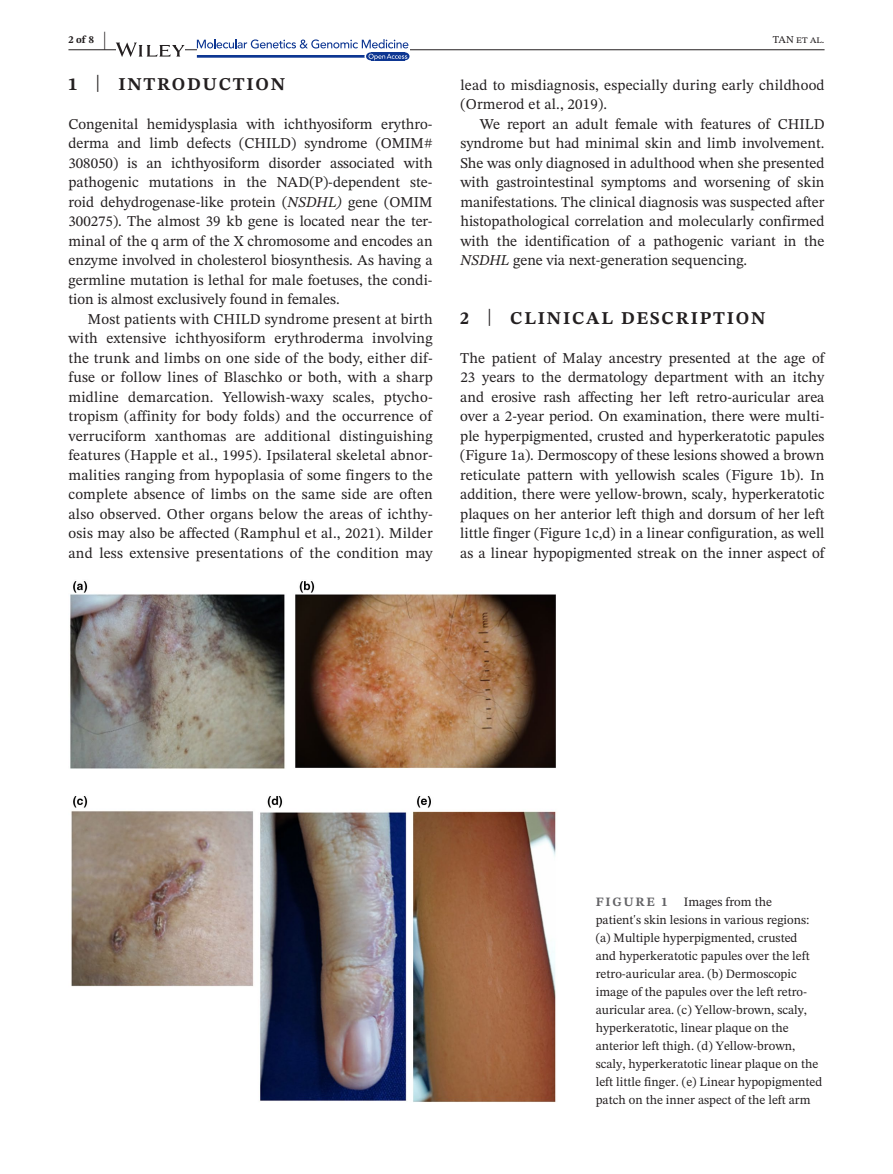
<style>
.page{position:relative;width:893px;height:1174px;background:#fff}
.page>*{position:absolute;margin:0;border:0;box-sizing:border-box;transform-origin:0 0}
.t1{font:700 18px "STIX Two Text";letter-spacing:.1em;color:#231f20}
.t2{font:15px/19.5px "STIX Two Text";color:#231f20;text-align:justify}
.t3{font:12.75px/18px "STIX Two Text";color:#231f20}
.t4{font:700 12.75px "STIX Two Text";letter-spacing:.14em;color:#636366}
.t5{font:10.5px "STIX Two Text";color:#231f20}
.t6{font:700 10.5px "STIX Two Text";color:#231f20}
.s1{font-size:21px}
.s2{font-weight:400;font-size:23.7px}
.s3{font-style:italic}
</style>
<div class="page">
<hr style="left:68px;top:49px;width:756px;height:1px;background:#231f20">
<svg style="left:116px;top:43px;width:69px;height:14px"></svg>
<svg style="left:197px;top:39px;width:211px;height:21px"></svg>
<img style="left:70px;top:581px;width:486px;height:521px">
<p class="t6" style="left:68px;top:32px;width:39px">2 of 8 <span class="s1">|</span></p>
<p class="t5" style="left:773px;top:32px;width:53px">TAN et al.</p>
<p class="t1" style="left:68px;top:71px;width:218px">1 <span class="s2">|</span> INTRODUCTION</p>
<p class="t2" style="left:68px;top:114px;width:366px">Congenital hemidysplasia with ichthyosiform erythro&shy;derma and limb defects (CHILD) syndrome (OMIM# 308050) is an ichthyosiform disorder associated with pathogenic mutations in the NAD(P)-dependent ste&shy;roid dehydrogenase-like protein (<span class="s3">NSDHL)</span> gene (OMIM 300275). The almost 39 kb gene is located near the ter&shy;minal of the q arm of the X chromosome and encodes an enzyme involved in cholesterol biosynthesis. As having a germline mutation is lethal for male foetuses, the condi&shy;tion is almost exclusively found in females.</p>
<p class="t2" style="left:69px;top:309px;width:366px;text-indent:19px">Most patients with CHILD syndrome present at birth with extensive ichthyosiform erythroderma involving the trunk and limbs on one side of the body, either dif&shy;fuse or follow lines of Blaschko or both, with a sharp midline demarcation. Yellowish-waxy scales, ptycho&shy;tropism (affinity for body folds) and the occurrence of verruciform xanthomas are additional distinguishing features (Happle et al., 1995). Ipsilateral skeletal abnor&shy;malities ranging from hypoplasia of some fingers to the complete absence of limbs on the same side are often also observed. Other organs below the areas of ichthy&shy;osis may also be affected (Ramphul et al., 2021). Milder and less extensive presentations of the condition may</p>
<p class="t2" style="left:460px;top:75px;width:366px">lead to misdiagnosis, especially during early childhood (Ormerod et al., 2019).</p>
<p class="t2" style="left:460px;top:114px;width:366px;text-indent:20px">We report an adult female with features of CHILD syndrome but had minimal skin and limb involvement.<br>She was only diagnosed in adulthood when she presented with gastrointestinal symptoms and worsening of skin manifestations. The clinical diagnosis was suspected after histopathological correlation and molecularly confirmed with the identification of a pathogenic variant in the <span class="s3">NSDHL</span> gene via next-generation sequencing.</p>
<p class="t1" style="left:460px;top:305px;width:307px">2 <span class="s2">|</span> CLINICAL DESCRIPTION</p>
<p class="t2" style="left:460px;top:348px;width:366px">The patient of Malay ancestry presented at the age of 23 years to the dermatology department with an itchy and erosive rash affecting her left retro-auricular area over a 2-year period. On examination, there were multi&shy;ple hyperpigmented, crusted and hyperkeratotic papules (Figure 1a). Dermoscopy of these lesions showed a brown reticulate pattern with yellowish scales (Figure 1b). In addition, there were yellow-brown, scaly, hyperkeratotic plaques on her anterior left thigh and dorsum of her left little finger (Figure 1c,d) in a linear configuration, as well as a linear hypopigmented streak on the inner aspect of</p>
<p class="t3" style="left:596px;top:892px;width:228px;text-indent:88px">Images from the<br>patient's skin lesions in various regions: (a) Multiple hyperpigmented, crusted<br>and hyperkeratotic papules over the left retro-auricular area. (b) Dermoscopic image of the papules over the left retro&shy;auricular area. (c) Yellow-brown, scaly, hyperkeratotic, linear plaque on the anterior left thigh. (d) Yellow-brown, scaly, hyperkeratotic linear plaque on the left little finger. (e) Linear hypopigmented patch on the inner aspect of the left arm</p>
<p class="t4" style="left:596px;top:892px;width:73px">FIGURE 1</p>
</div>
